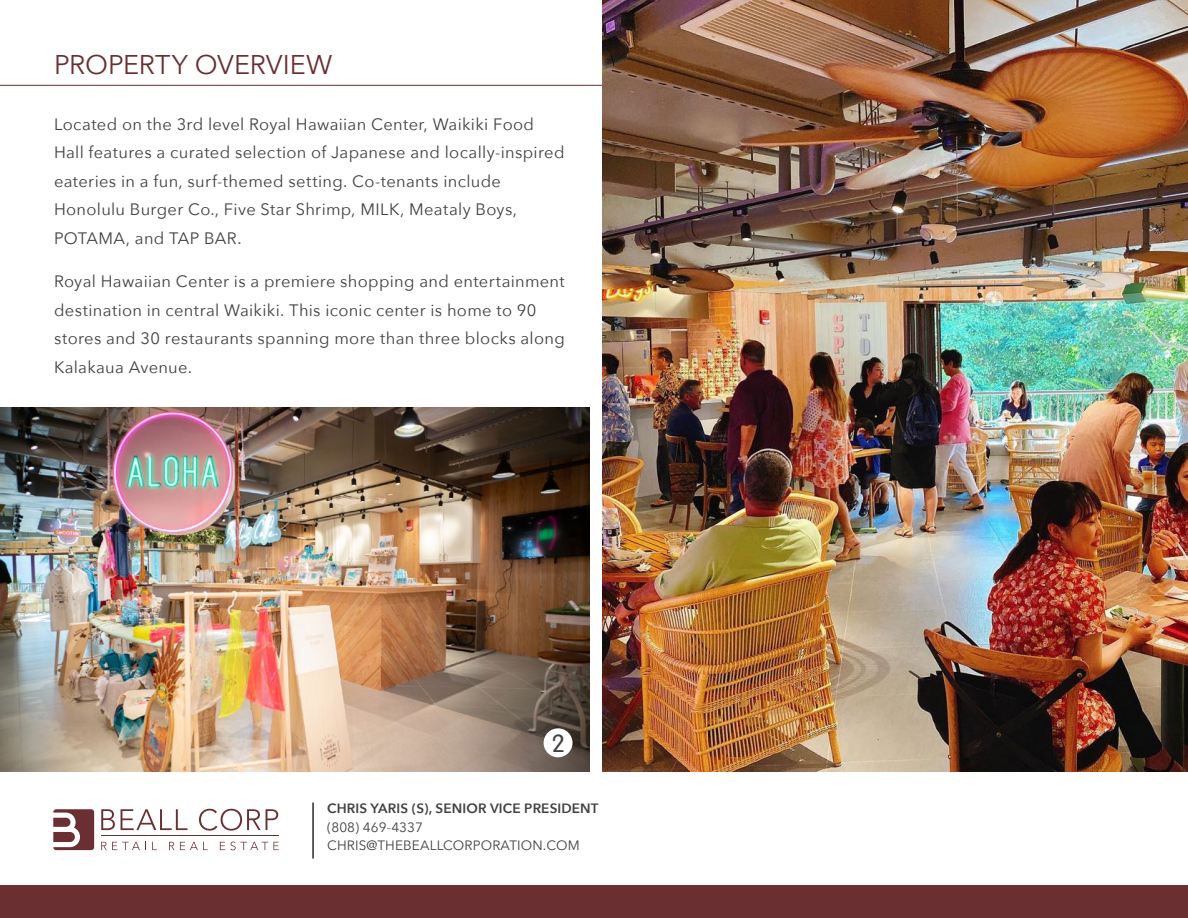
<style>
.page{position:relative;width:1188px;height:918px;background:#fff}
.page>*{position:absolute;margin:0;border:0;box-sizing:border-box;transform-origin:0 0}
.t1{font:27px "Avenir Next";color:#6a2f31}
.t2{font:300 26.25px "VAG Rundschrift D";color:#414042}
.t3{font:16.5px/28.5px "Avenir Next";letter-spacing:.02em;color:#414042}
.t4{font:13.5px/18.6px "Avenir Next";letter-spacing:.01em;color:#414042}
.t5{font:600 13.5px "Avenir Next";letter-spacing:.01em;color:#414042}
</style>
<div class="page">
<div style="left:0;top:885px;width:1188px;height:33px;background:#6a2f31"></div>
<svg style="left:53px;top:809px;width:41px;height:41px"></svg>
<svg style="left:101px;top:809px;width:14px;height:21px"></svg>
<svg style="left:121px;top:809px;width:67px;height:21px"></svg>
<svg style="left:199px;top:809px;width:79px;height:22px"></svg>
<svg style="left:101px;top:842px;width:45px;height:8px"></svg>
<svg style="left:152px;top:842px;width:5px;height:8px"></svg>
<svg style="left:169px;top:842px;width:5px;height:8px"></svg>
<svg style="left:180px;top:842px;width:28px;height:8px"></svg>
<svg style="left:220px;top:842px;width:59px;height:8px"></svg>
<hr style="left:101px;top:836px;width:177px;height:1px;background:#6a2f32">
<hr style="left:312px;top:803px;width:2px;height:56px;background:#414042">
<hr style="left:0;top:85px;width:1188px;height:1px;background:#6a2f31">
<img style="left:0;top:408px;width:589px;height:363px">
<img style="left:603px;top:0;width:585px;height:771px">
<div style="left:544px;top:728px;width:29px;height:29px;background:#fff;border-radius:50%"></div>
<h1 class="t1" style="left:54px;top:42px;width:280px">PROPERTY OVERVIEW</h1>
<p class="t3" style="left:54px;top:109px;width:512px">Located on the 3rd level Royal Hawaiian Center, Waikiki Food Hall features a curated selection of Japanese and locally-inspired eateries in a fun, surf-themed setting. Co-tenants include Honolulu Burger Co., Five Star Shrimp, MILK, Meataly Boys, POTAMA, and TAP BAR.</p>
<p class="t3" style="left:54px;top:267px;width:512px">Royal Hawaiian Center is a premiere shopping and entertainment destination in central Waikiki. This iconic center is home to 90 stores and 30 restaurants spanning more than three blocks along Kalakaua Avenue.</p>
<h2 class="t2" style="left:552px;top:729px;width:15px">2</h2>
<p class="t5" style="left:327px;top:797px;width:273px">CHRIS YARIS (S), SENIOR VICE PRESIDENT</p>
<p class="t4" style="left:327px;top:817px;width:254px">(808) 469-4337<br>CHRIS@THEBEALLCORPORATION.COM</p>
</div>
